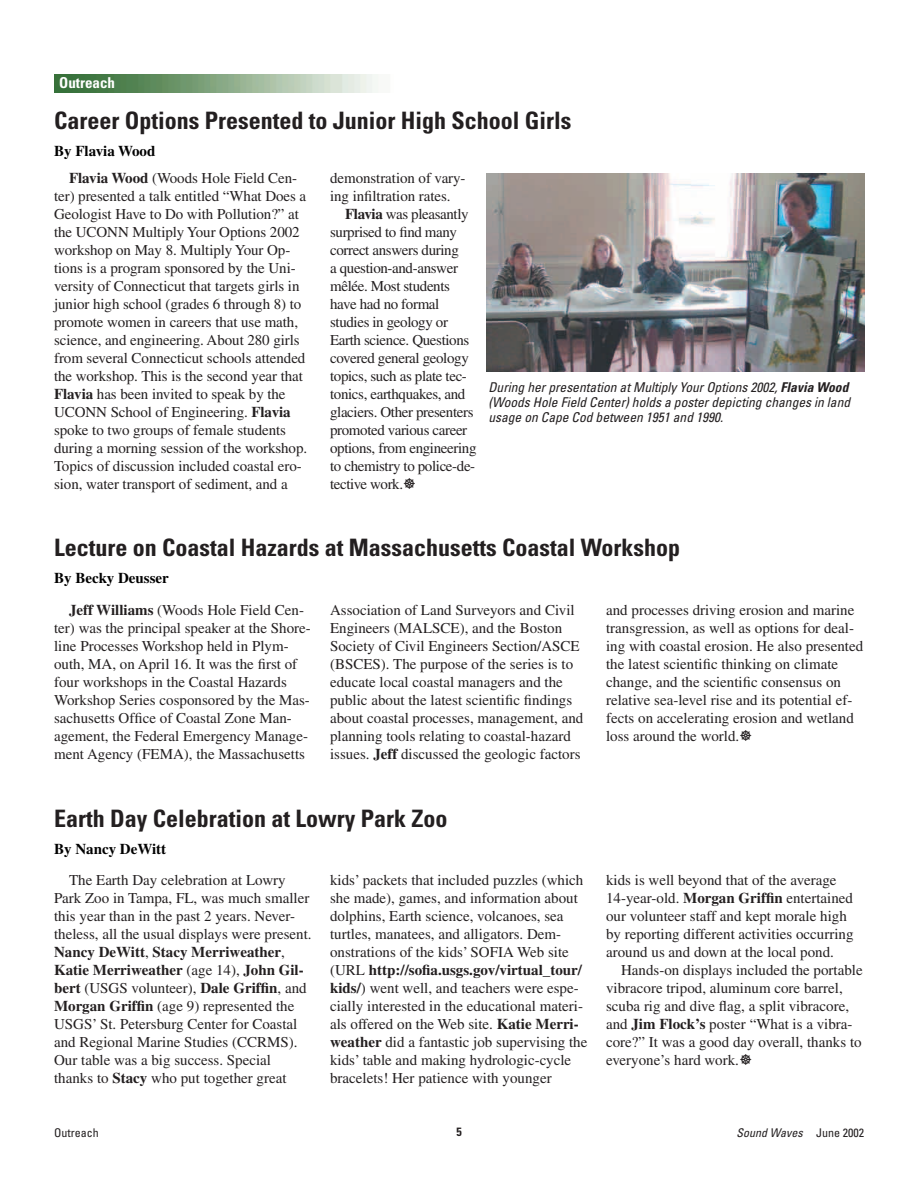
<style>
.page{position:relative;width:918px;height:1188px;background:#fff}
.page>*{position:absolute;margin:0;border:0;box-sizing:border-box;transform-origin:0 0}
.t1{font:700 condensed 24px "Univers";color:#231f20}
.t2{font:15px/18px "Times";color:#231f20}
.t3{font:15px/18px "Times";letter-spacing:-.025em;color:#231f20}
.t4{font:700 15px "Times";color:#000}
.t5{font:700 condensed 15px "Univers";color:#fff}
.t6{font:italic condensed 13.5px/15px "Univers";color:#231f20}
.t7{font:italic condensed 12px "Univers";color:#231f20}
.t8{font:condensed 12px "Univers";color:#231f20}
.t9{font:700 condensed 12px "Univers";color:#231f20}
.s1{font-weight:700}
.s2{font-style:normal}
</style>
<div class="page">
<img style="left:54px;top:75px;width:324px;height:18px">
<img style="left:487px;top:174px;width:378px;height:197px">
<p class="t5" style="left:59px;top:77px;width:57px">Outreach</p>
<h1 class="t1" style="left:54px;top:112px;width:519px">Career Options Presented to Junior High School Girls</h1>
<p class="t4" style="left:54px;top:146px;width:103px">By Flavia Wood</p>
<p class="t2" style="left:54px;top:170px;width:255px;text-indent:15px"><span class="s1">Flavia Wood</span> (Woods Hole Field Cen&shy;ter) presented a talk entitled “What Does a Geologist Have to Do with Pollution?” at the UCONN Multiply Your Options 2002 workshop on May 8. Multiply Your Op&shy;tions is a program sponsored by the Uni&shy;versity of Connecticut that targets girls in junior high school (grades 6 through 8) to promote women in careers that use math, science, and engineering. About 280 girls from several Connecticut schools attended the workshop. This is the second year that <span class="s1">Flavia</span> has been invited to speak by the UCONN School of Engineering. <span class="s1">Flavia </span>spoke to two groups of female students during a morning session of the workshop.<br>Topics of discussion included coastal ero&shy;sion, water transport of sediment, and a</p>
<p class="t2" style="left:330px;top:170px;width:137px">demonstration of vary&shy;ing infiltration rates.</p>
<p class="t3" style="left:330px;top:206px;width:148px;text-indent:15px"><span class="s1">Flavia</span> was pleasantly surprised to find many correct answers during<br>a question-and-answer mêlée. Most students have had no formal studies in geology or<br>Earth science. Questions covered general geology topics, such as plate tec&shy;tonics, earthquakes, and glaciers. Other presenters promoted various career options, from engineering to chemistry to police-de&shy;tective work.</p>
<p class="t6" style="left:488px;top:381px;width:366px">During herpresentation atMultiply YourOptions 2002,<span class="s1">Flavia Wood </span>(Woods Hole Field Center)holds a posterdepicting changes in land usage on Cape Cod between 1951 and 1990.</p>
<h1 class="t1" style="left:54px;top:539px;width:627px">Lecture on Coastal Hazards at Massachusetts Coastal Workshop</h1>
<p class="t4" style="left:54px;top:572px;width:116px">By Becky Deusser</p>
<p class="t2" style="left:330px;top:602px;width:255px">Association of Land Surveyors and Civil Engineers (MALSCE), and the Boston Society of Civil Engineers Section/ASCE (BSCES). The purpose of the series is to educate local coastal managers and the public about the latest scientific findings about coastal processes, management, and planning tools relating to coastal-hazard issues. <span class="s1">Jeff</span> discussed the geologic factors</p>
<p class="t2" style="left:606px;top:602px;width:259px">and processes driving erosion and marine transgression, as well as options for deal&shy;ing with coastal erosion. He also presented the latest scientific thinking on climate change, and the scientific consensus on relative sea-level rise and its potential ef&shy;fects on accelerating erosion and wetland loss around the world.</p>
<p class="t2" style="left:54px;top:602px;width:258px;text-indent:15px"><span class="s1">Jeff Williams</span> (Woods Hole Field Cen&shy;ter) was the principal speaker at the Shore&shy;line Processes Workshop held in Plym&shy;outh, MA, on April 16. It was the first of four workshops in the Coastal Hazards Workshop Series cosponsored by the Mas&shy;sachusetts Office of Coastal Zone Man&shy;agement, the Federal Emergency Manage&shy;ment Agency (FEMA), the Massachusetts</p>
<h1 class="t1" style="left:54px;top:809px;width:395px">Earth Day Celebration at Lowry Park Zoo</h1>
<p class="t4" style="left:54px;top:843px;width:114px">By Nancy DeWitt</p>
<p class="t2" style="left:330px;top:872px;width:259px">kids’ packets that included puzzles (which she made), games, and information about dolphins, Earth science, volcanoes, sea turtles, manatees, and alligators. Dem&shy;onstrations of the kids’ SOFIA Web site (URL <span class="s1">http://sofia.usgs.gov/virtual_tour/ kids/</span>) went well, and teachers were espe&shy;cially interested in the educational materi&shy;als offered on the Web site. <span class="s1">Katie Merri&shy;weather</span> did a fantastic job supervising the kids’ table and making hydrologic-cycle bracelets! Her patience with younger</p>
<p class="t2" style="left:606px;top:872px;width:249px">kids is well beyond that of the average 14-year-old. <span class="s1">Morgan Griffin</span> entertained our volunteer staff and kept morale high by reporting different activities occurring around us and down at the local pond.</p>
<p class="t2" style="left:54px;top:872px;width:259px;text-indent:15px">The Earth Day celebration at Lowry Park Zoo in Tampa, FL, was much smaller this year than in the past 2 years. Never&shy;theless, all the usual displays were present.<br><span class="s1">Nancy DeWitt</span>, <span class="s1">Stacy Merriweather</span>, <span class="s1">Katie Merriweather</span> (age 14), <span class="s1">John Gil&shy;bert</span> (USGS volunteer), <span class="s1">Dale Griffin</span>, and <span class="s1">Morgan Griffin</span> (age 9) represented the USGS’ St. Petersburg Center for Coastal and Regional Marine Studies (CCRMS).<br>Our table was a big success. Special thanks to <span class="s1">Stacy</span> who put together great</p>
<p class="t2" style="left:606px;top:962px;width:258px;text-indent:15px">Hands-on displays included the portable vibracore tripod, aluminum core barrel, scuba rig and dive flag, a split vibracore, and <span class="s1">Jim Flock’s</span> poster “What is a vibra&shy;core?” It was a good day overall, thanks to everyone’s hard work.</p>
<p class="t8" style="left:54px;top:1128px;width:46px">Outreach</p>
<p class="t9" style="left:456px;top:1127px;width:7px">5</p>
<p class="t7" style="left:736px;top:1128px;width:129px">Sound Waves <span class="s2">June 2002</span></p>
</div>
